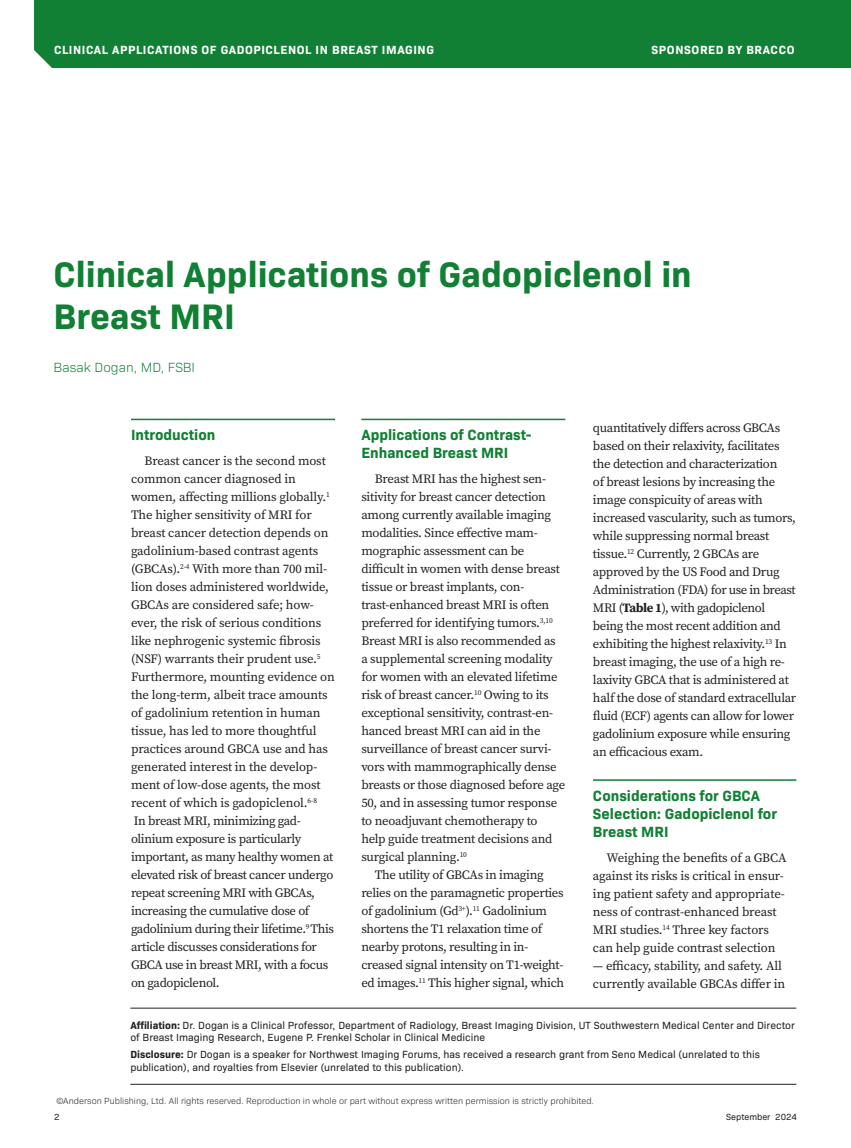
<style>
.page{position:relative;width:851px;height:1148px;background:#fff}
.page>*{position:absolute;margin:0;border:0;box-sizing:border-box;transform-origin:0 0}
.paper_title{font:700 36px/42px "Bio Sans";color:#118034}
.Heading-WP{font:700 15px/18px "Bio Sans";color:#118034}
.paper_author{font:300 13.5px "Bio Sans";color:#118034}
.Body{font:12.75px/18px "Source Serif Pro";letter-spacing:-.02em;color:#231f20}
.t1{font:700 12px "Bio Sans";letter-spacing:.05em;color:#fff}
.Affiliations{font:10.5px/12.8px "Bio Sans";color:#231f20}
.copyright{font:300 9px "Bio Sans";color:#231f20}
.t2{font:9px "Bio Sans";color:#231f20}
.s1{font-weight:700}
</style>
<div class="page">
<div style="left:34px;top:0;width:816px;height:68px;background:#118034"></div>
<hr style="left:131px;top:418px;width:204px;height:2px;background:#118034">
<hr style="left:361px;top:418px;width:204px;height:2px;background:#118034">
<hr style="left:593px;top:779px;width:203px;height:1px;background:#118034">
<hr style="left:130px;top:1007px;width:666px;height:1px;background:#231f20">
<hr style="left:130px;top:1084px;width:666px;height:1px;background:#231f20">
<p class="t1" style="left:54px;top:41px;width:381px">CLINICAL APPLICATIONS OF GADOPICLENOL IN BREAST IMAGING</p>
<p class="t1" style="left:651px;top:41px;width:145px">SPONSORED BY BRACCO</p>
<p class="paper_title" style="left:53px;top:250px;width:639px">Clinical Applications of Gadopiclenol in<br>Breast MRI</p>
<p class="paper_author" style="left:53px;top:358px;width:143px">Basak Dogan, MD, FSBI</p>
<p class="Body" style="left:593px;top:418px;width:205px">quantitatively differs across GBCAs based on their relaxivity, facilitates the detection and characterization<br>of breast lesions by increasing the image conspicuity of areas with increased vascularity, such as tumors, while suppressing normal breast tissue.<sup>12</sup> Currently, 2 GBCAs are approved by the US Food and Drug Administration (FDA) for use in breast MRI (<span class="s1">Table 1</span>), with gadopiclenol being the most recent addition and exhibiting the highest relaxivity.<sup>13</sup> In breast imaging, the use of a high re&shy;laxivity GBCA that is administered at half the dose of standard extracellular fluid (ECF) agents can allow for lower gadolinium exposure while ensuring an efficacious exam.</p>
<p class="Heading-WP" style="left:593px;top:785px;width:186px">Considerations for GBCA<br>Selection: Gadopiclenol for<br>Breast MRI</p>
<p class="Body" style="left:593px;top:848px;width:195px;text-indent:14px">Weighing the benefits of a GBCA against its risks is critical in ensur&shy;ing patient safety and appropriate&shy;ness of contrast-enhanced breast MRI studies.<sup>14</sup> Three key factors can help guide contrast selection</p>
<p class="Body" style="left:593px;top:956px;width:194px">— efficacy, stability, and safety. All currently available GBCAs differ in</p>
<p class="Affiliations" style="left:130px;top:1017px;width:666px"><span class="s1">Affiliation:</span> Dr. Dogan is a Clinical Professor, Department of Radiology, Breast Imaging Division, UT Southwestern Medical Center and Director of Breast Imaging Research, Eugene P. Frenkel Scholar in Clinical Medicine</p>
<p class="Affiliations" style="left:130px;top:1047px;width:631px"><span class="s1">Disclosure:</span> Dr Dogan is a speaker for Northwest Imaging Forums, has received a research grant from Seno Medical (unrelated to this publication), and royalties from Elsevier (unrelated to this publication).</p>
<p class="Heading-WP" style="left:131px;top:425px;width:86px">Introduction</p>
<p class="Body" style="left:131px;top:452px;width:205px;text-indent:14px">Breast cancer is the second most common cancer diagnosed in women, affecting millions globally.<sup>1<br></sup>The higher sensitivity of MRI for breast cancer detection depends on gadolinium-based contrast agents (GBCAs).<sup>2-4</sup> With more than 700 mil&shy;lion doses administered worldwide, GBCAs are considered safe; how&shy;ever, the risk of serious conditions like nephrogenic systemic fibrosis (NSF) warrants their prudent use.<sup>5<br></sup>Furthermore, mounting evidence on the long-term, albeit trace amounts of gadolinium retention in human tissue, has led to more thoughtful practices around GBCA use and has generated interest in the develop&shy;ment of low-dose agents, the most recent of which is gadopiclenol.<sup>6-8<br></sup>In breast MRI, minimizing gad&shy;olinium exposure is particularly important, as many healthy women at elevated risk of breast cancer undergo repeat screening MRI with GBCAs, increasing the cumulative dose of gadolinium during their lifetime.<sup>9</sup> This article discusses considerations for GBCA use in breast MRI, with a focus on gadopiclenol.</p>
<p class="Heading-WP" style="left:361px;top:425px;width:172px">Applications of Contrast-<br>Enhanced Breast MRI</p>
<p class="Body" style="left:361px;top:470px;width:205px;text-indent:14px">Breast MRI has the highest sen&shy;sitivity for breast cancer detection among currently available imaging modalities. Since effective mam&shy;mographic assessment can be difficult in women with dense breast tissue or breast implants, con&shy;trast-enhanced breast MRI is often preferred for identifying tumors.<sup>3,10<br></sup>Breast MRI is also recommended as a supplemental screening modality for women with an elevated lifetime risk of breast cancer.<sup>10</sup> Owing to its exceptional sensitivity, contrast-en&shy;hanced breast MRI can aid in the surveillance of breast cancer survi&shy;vors with mammographically dense breasts or those diagnosed before age 50, and in assessing tumor response to neoadjuvant chemotherapy to<br>help guide treatment decisions and surgical planning.<sup>10</sup></p>
<p class="Body" style="left:361px;top:866px;width:204px;text-indent:14px">The utility of GBCAs in imaging relies on the paramagnetic properties of gadolinium (Gd<sup>3+</sup>).<sup>11</sup> Gadolinium shortens the T1 relaxation time of nearby protons, resulting in in&shy;creased signal intensity on T1-weight&shy;ed images.<sup>11</sup> This higher signal, which</p>
<p class="copyright" style="left:56px;top:1094px;width:539px">©Anderson Publishing, Ltd. All rights reserved. Reproduction in whole or part without express written permission is strictly prohibited.</p>
<p class="t2" style="left:54px;top:1110px;width:7px">2</p>
<p class="t2" style="left:726px;top:1110px;width:72px">September 2024</p>
</div>
